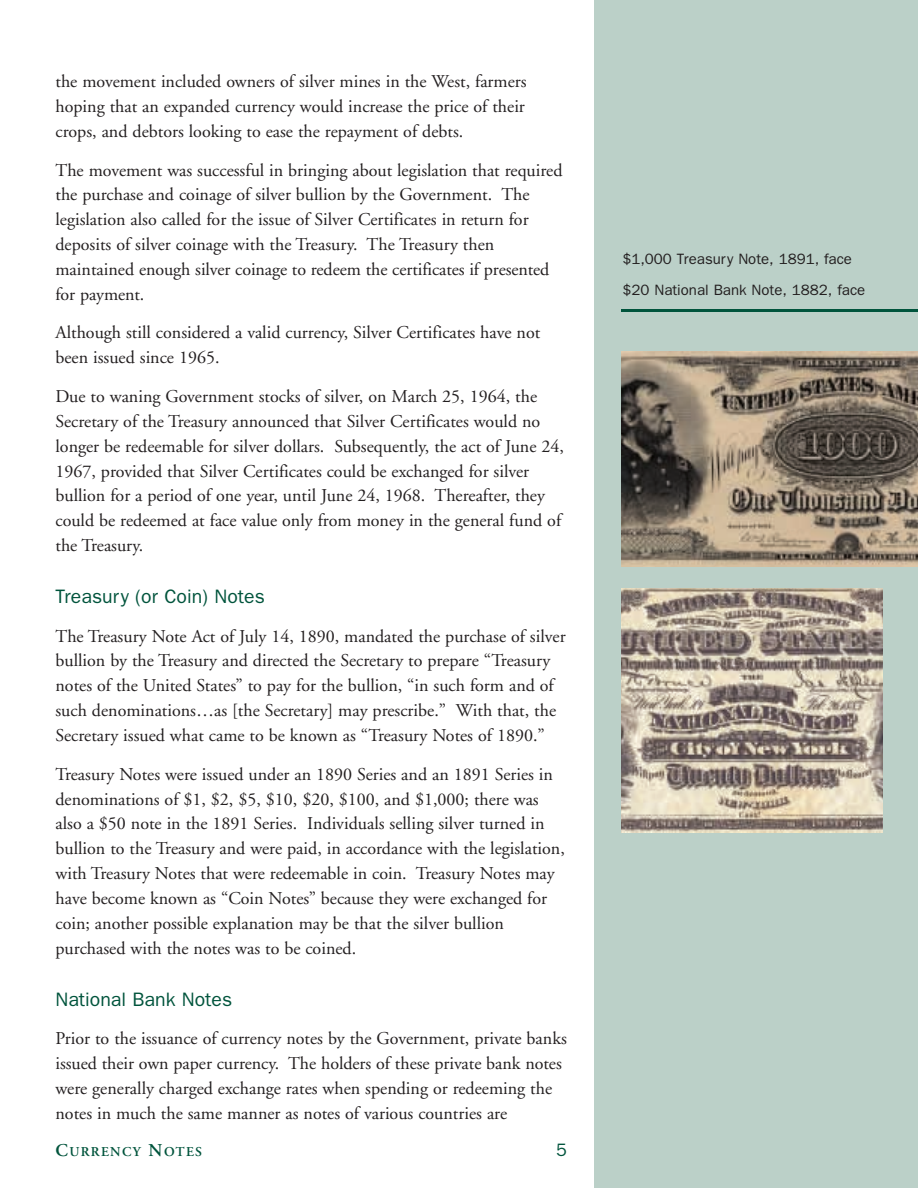
<style>
.page{position:relative;width:918px;height:1188px;background:#fff}
.page>*{position:absolute;margin:0;border:0;box-sizing:border-box;transform-origin:0 0}
.Head_3b{font:19.5px "Franklin Gothic";color:#00543c}
.Body_text{font:18px/24.9px "Adobe Garamond";color:#231f20}
.t1{font:15px "Franklin Gothic";color:#231f20}
.t2{font:600 13.5px "Adobe Garamond";letter-spacing:.1em;color:#00543c}
.s1{font-size:18px}
</style>
<div class="page">
<div style="left:594px;top:0;width:324px;height:1188px;background:#bbd0c8"></div>
<hr style="left:621px;top:309px;width:297px;height:3px;background:#00543c">
<img style="left:621px;top:351px;width:297px;height:216px">
<img style="left:621px;top:589px;width:262px;height:244px">
<p class="Body_text" style="left:56px;top:70px;width:473px;text-align:justify">the movement included owners of silver mines in the West, farmers hoping that an expanded currency would increase the price of their crops, and debtors looking to ease the repayment of debts.</p>
<p class="Body_text" style="left:56px;top:158px;width:509px">The movement was successful in bringing about legislation that required the purchase and coinage of silver bullion by the Government. The legislation also called for the issue of Silver Certificates in return for deposits of silver coinage with the Treasury. The Treasury then maintained enough silver coinage to redeem the certificates if presented for payment.</p>
<p class="Body_text" style="left:56px;top:321px;width:486px">Although still considered a valid currency, Silver Certificates have not been issued since 1965.</p>
<p class="Body_text" style="left:56px;top:384px;width:510px">Due to waning Government stocks of silver, on March 25, 1964, the Secretary of the Treasury announced that Silver Certificates would no longer be redeemable for silver dollars. Subsequently, the act of June 24, 1967, provided that Silver Certificates could be exchanged for silver bullion for a period of one year, until June 24, 1968. Thereafter, they could be redeemed at face value only from money in the general fund of the Treasury.</p>
<p class="Head_3b" style="left:56px;top:585px;width:211px">Treasury (or Coin) Notes</p>
<p class="Body_text" style="left:56px;top:624px;width:512px">The Treasury Note Act of July 14, 1890, mandated the purchase of silver bullion by the Treasury and directed the Secretary to prepare “Treasury notes of the United States” to pay for the bullion, “in such form and of such denominations…as [the Secretary] may prescribe.” With that, the Secretary issued what came to be known as “Treasury Notes of 1890.”</p>
<p class="Body_text" style="left:56px;top:762px;width:511px">Treasury Notes were issued under an 1890 Series and an 1891 Series in denominations of $1, $2, $5, $10, $20, $100, and $1,000; there was also a $50 note in the 1891 Series. Individuals selling silver turned in bullion to the Treasury and were paid, in accordance with the legislation, with Treasury Notes that were redeemable in coin. Treasury Notes may have become known as “Coin Notes” because they were exchanged for coin; another possible explanation may be that the silver bullion purchased with the notes was to be coined.</p>
<p class="Head_3b" style="left:56px;top:988px;width:178px">National Bank Notes</p>
<p class="Body_text" style="left:56px;top:1027px;width:513px">Prior to the issuance of currency notes by the Government, private banks issued their own paper currency. The holders of these private bank notes were generally charged exchange rates when spending or redeeming the notes in much the same manner as notes of various countries are</p>
<p class="t2" style="left:56px;top:1144px;width:148px"><span class="s1">C</span>URRENCY <span class="s1">N</span>OTES</p>
<p class="t1" style="left:622px;top:250px;width:231px">$1,000 Treasury Note, 1891, face</p>
<p class="t1" style="left:622px;top:282px;width:244px">$20 National Bank Note, 1882, face</p>
</div>
